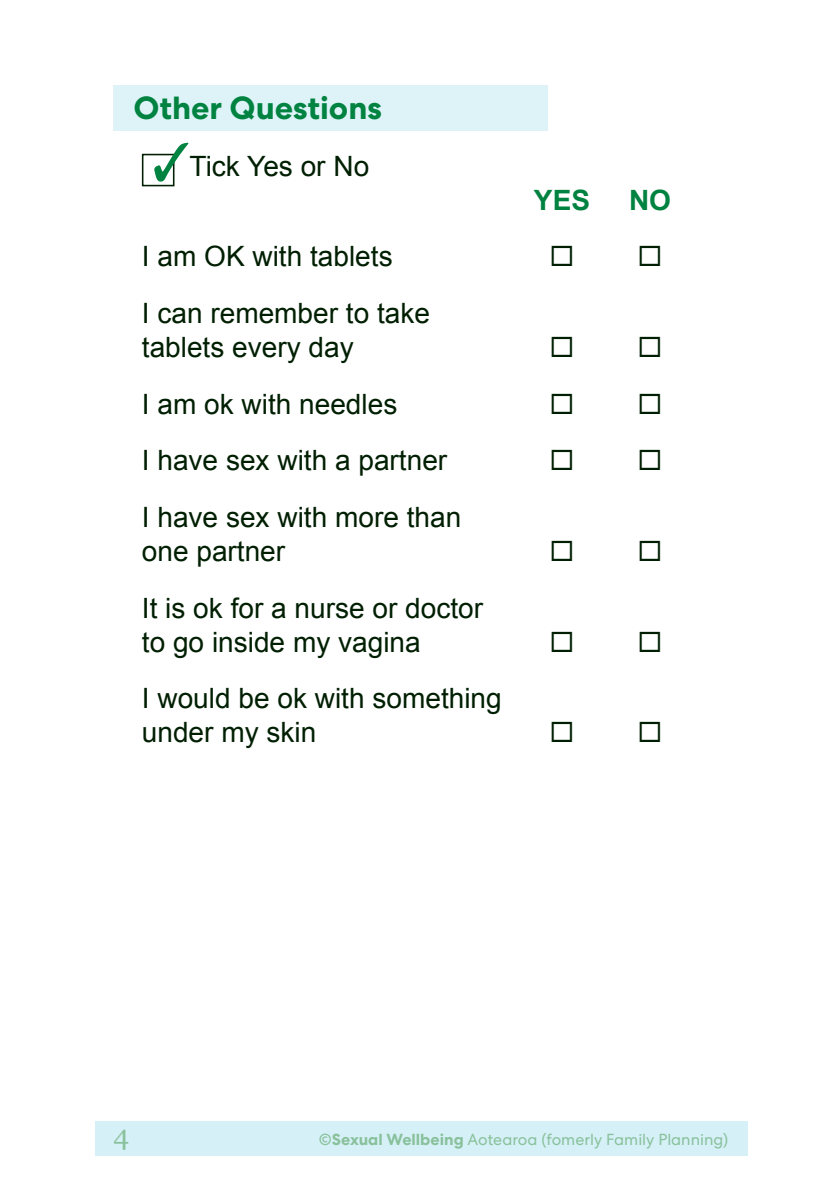
<style>
.page{position:relative;width:840px;height:1191px;background:#fff}
.page>*{position:absolute;margin:0;border:0;box-sizing:border-box;transform-origin:0 0}
.MH_Head{font:700 32px "Centra No 2";color:#008240}
.TICK_TEXT{font:28px/34px "Arial";color:#001f02}
.TICK_TEXT-2{font:700 28px "Arial";color:#008240}
.t1{font:28px "Georgia";color:#88c19b}
.t2{font:16px "Centra No 2";color:#88c19b}
.s1{font-weight:700}
</style>
<div class="page">
<div style="left:95px;top:1121px;width:652px;height:34px;background:#d6f0f7"></div>
<div style="left:113px;top:85px;width:434px;height:45px;background:#ddf3f8"></div>
<div style="left:142px;top:154px;width:32px;height:32px;border:2px solid #001f02"></div>
<svg style="left:154px;top:143px;width:34px;height:39px"></svg>
<p class="MH_Head" style="left:133px;top:89px;width:250px">Other Questions</p>
<p class="TICK_TEXT" style="left:189px;top:149px;width:181px">Tick Yes or No</p>
<p class="TICK_TEXT" style="left:142px;top:240px;width:252px">I am OK with tablets</p>
<p class="TICK_TEXT" style="left:142px;top:296px;width:289px">I can remember to take tablets every day</p>
<p class="TICK_TEXT" style="left:142px;top:387px;width:257px">I am ok with needles</p>
<p class="TICK_TEXT" style="left:142px;top:444px;width:307px">I have sex with a partner</p>
<p class="TICK_TEXT" style="left:142px;top:500px;width:321px">I have sex with more than one partner</p>
<p class="TICK_TEXT" style="left:142px;top:591px;width:342px">It is ok for a nurse or doctor to go inside my vagina</p>
<p class="TICK_TEXT" style="left:142px;top:682px;width:361px">I would be ok with something under my skin</p>
<p class="TICK_TEXT-2" style="left:533px;top:181px;width:58px">YES</p>
<p class="TICK_TEXT-2" style="left:628px;top:181px;width:43px">NO</p>
<p class="t1" style="left:113px;top:1119px;width:17px">4</p>
<p class="t2" style="left:318px;top:1130px;width:410px">©<span class="s1">Sexual Wellbeing</span> Aotearoa (fomerly Family Planning)</p>
</div>
